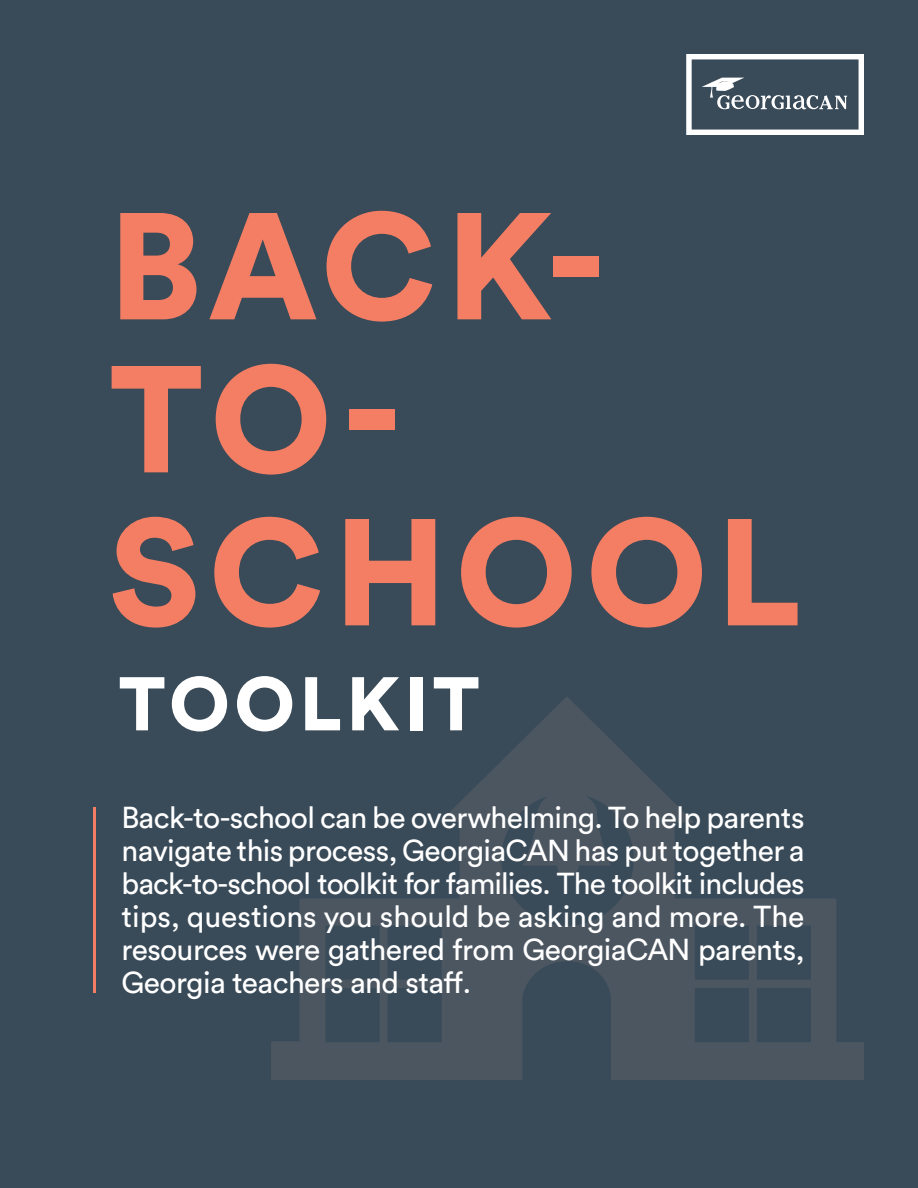
<style>
.page{position:relative;width:918px;height:1188px;background:#394a58}
.page>*{position:absolute;margin:0;border:0;box-sizing:border-box;transform-origin:0 0}
.t1{font:900 150px/153px "Circular Pro";letter-spacing:.06em;color:#f47e63}
.t2{font:900 75px "Circular Pro";letter-spacing:.06em;color:#fff}
.t3{font:30px/33px "Circular Pro";letter-spacing:-.02em;color:#fff;text-align:justify}
</style>
<div class="page">
<svg style="left:271px;top:697px;width:593px;height:383px"></svg>
<hr style="left:93px;top:807px;width:3px;height:186px;background:#f47e63">
<svg style="left:686px;top:54px;width:178px;height:81px"></svg>
<h1 class="t1" style="left:109px;top:184px;width:694px">BACK-<br>TO-<br>SCHOOL</h1>
<h2 class="t2" style="left:118px;top:652px;width:363px">TOOLKIT</h2>
<p class="t3" style="left:122px;top:799px;width:685px">Back-to-school can be overwhelming. To help parents navigate this process, GeorgiaCAN has put together a back-to-school toolkit for families. The toolkit includes tips, questions you should be asking and more. The resources were gathered from GeorgiaCAN parents, Georgia teachers and staff.</p>
</div>
